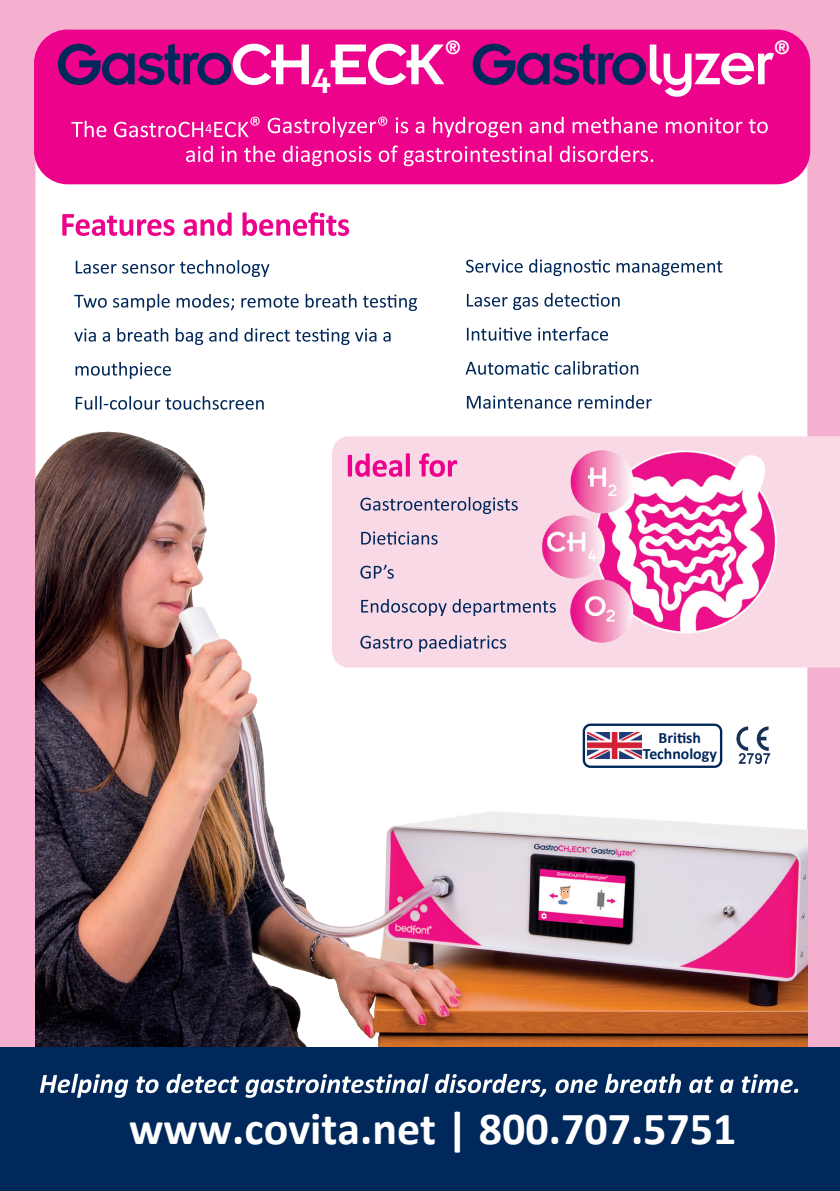
<style>
.page{position:relative;width:840px;height:1191px;background:#fff}
.page>*{position:absolute;margin:0;border:0;box-sizing:border-box;transform-origin:0 0}
.t1{font:63.2px "Insignia LT";letter-spacing:-.04em;color:#00285b}
.t2{font:700 46px "Calibri";color:#fff}
.t3{font:21.4px "Insignia LT";color:#fff}
.t4{font:700 15.8px/15.8px "Calibri";color:#00285b;text-align:center}
.s1{color:#fff}
</style>
<div class="page">
<div style="left:0;top:0;width:839px;height:1191px;background:#f5afcf"></div>
<div style="left:35px;top:30px;width:771px;height:1125px;background:#fff;border-radius:38px"></div>
<img style="left:35px;top:415px;width:771px;height:632px">
<div style="left:34px;top:30px;width:775px;height:154px;background:#ed028c;border-radius:34px"></div>
<svg style="left:186px;top:145px;width:467px;height:21px"></svg>
<svg style="left:71px;top:117px;width:696px;height:20px"></svg>
<svg style="left:62px;top:212px;width:287px;height:24px"></svg>
<div style="left:583px;top:724px;width:137px;height:42px;background:#fff;border-radius:7px"></div>
<div style="left:582px;top:723px;width:139px;height:45px;border:2px solid #00285b;border-radius:7px"></div>
<img style="left:587px;top:732px;width:54px;height:27px">
<div style="left:0;top:1047px;width:839px;height:144px;background:#00285b"></div>
<svg style="left:76px;top:396px;width:187px;height:14px"></svg>
<svg style="left:75px;top:362px;width:96px;height:17px"></svg>
<svg style="left:74px;top:328px;width:316px;height:17px"></svg>
<svg style="left:74px;top:294px;width:343px;height:17px"></svg>
<svg style="left:76px;top:260px;width:193px;height:17px"></svg>
<svg style="left:466px;top:395px;width:185px;height:14px"></svg>
<svg style="left:465px;top:361px;width:173px;height:14px"></svg>
<svg style="left:466px;top:327px;width:141px;height:14px"></svg>
<svg style="left:466px;top:293px;width:153px;height:17px"></svg>
<svg style="left:466px;top:259px;width:256px;height:17px"></svg>
<svg style="left:40px;top:1073px;width:757px;height:24px"></svg>
<div style="left:332px;top:436px;width:507px;height:231px;background:#fad9e7"></div>
<svg style="left:360px;top:635px;width:146px;height:17px;background:#c2b1c7"></svg>
<svg style="left:361px;top:599px;width:174px;height:17px;background:#c1b1c7"></svg>
<svg style="left:360px;top:565px;width:33px;height:13px"></svg>
<svg style="left:361px;top:531px;width:76px;height:13px"></svg>
<svg style="left:360px;top:497px;width:157px;height:17px;background:#c0b0c6"></svg>
<svg style="left:347px;top:453px;width:110px;height:24px;background:#f485c3"></svg>
<img style="left:535px;top:436px;width:254px;height:232px">
<img style="left:731px;top:723px;width:47px;height:45px">
<p class="t3" style="left:444px;top:37px;width:19px">®</p>
<p class="t3" style="left:773px;top:37px;width:19px">®</p>
<h1 class="t1" style="left:56px;top:32px;width:719px">Gastro<span class="s1">CH</span><sub>4</sub><span class="s1">ECK</span> Gastro<span class="s1">lyzer</span></h1>
<p class="t4" style="left:642px;top:729px;width:75px">British<br>Technology</p>
<p class="t2" style="left:129px;top:1109px;width:608px">www.covita.net | 800.707.5751</p>
</div>
